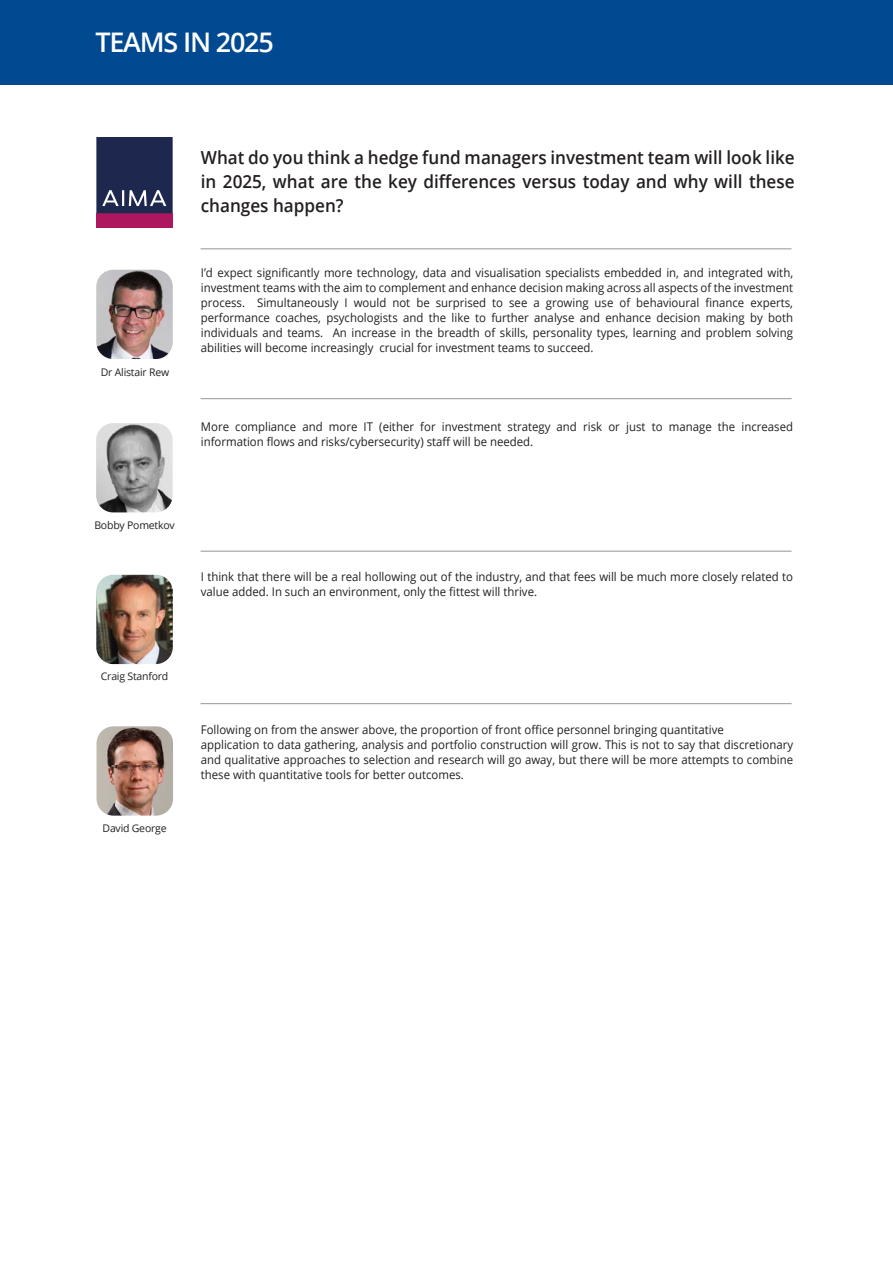
<style>
.page{position:relative;width:893px;height:1263px;background:#fff}
.page>*{position:absolute;margin:0;border:0;box-sizing:border-box;transform-origin:0 0}
.t1{font:600 27px "Open Sans";letter-spacing:-.045em;color:#fff}
.t2{font:600 18px/24px "Open Sans";color:#231f20;text-align:justify;scale:.95 1}
.t3{font:12px/15px "Open Sans";color:#231f20;scale:.95 1}
.t4{font:10.5px "Open Sans";letter-spacing:-.02em;color:#231f20}
</style>
<div class="page">
<div style="left:0;top:0;width:893px;height:85px;background:#014990"></div>
<img style="left:96px;top:270px;width:77px;height:89px">
<img style="left:96px;top:575px;width:77px;height:89px">
<hr style="left:201px;top:248px;width:591px;height:1px;background:#939598">
<hr style="left:201px;top:398px;width:591px;height:1px;background:#939598">
<hr style="left:201px;top:551px;width:591px;height:1px;background:#939598">
<hr style="left:201px;top:703px;width:591px;height:1px;background:#939598">
<img style="left:96px;top:423px;width:77px;height:89px">
<img style="left:97px;top:726px;width:76px;height:90px">
<div style="left:96px;top:213px;width:77px;height:15px;background:#ac1760"></div>
<svg style="left:96px;top:137px;width:77px;height:76px;background:#2d3558"></svg>
<h1 class="t1" style="left:95px;top:24px;width:180px">TEAMS IN 2025</h1>
<h2 class="t2" style="left:201px;top:145px;width:627px">What do you think a hedge fund managers investment team will look like in 2025, what are the key differences versus today and why will these changes happen?</h2>
<p class="t4" style="left:101px;top:365px;width:70px">Dr Alistair Rew</p>
<p class="t3" style="left:201px;top:265px;width:625px;text-align:justify">I’d expect significantly more technology, data and visualisation specialists embedded in, and integrated with, investment teams with the aim to complement and enhance decision making across all aspects of the investment process. Simultaneously I would not be surprised to see a growing use of behavioural finance experts, performance coaches, psychologists and the like to further analyse and enhance decision making by both individuals and teams. An increase in the breadth of skills, personality types, learning and problem solving abilities will become increasingly crucial for investment teams to succeed.</p>
<p class="t3" style="left:201px;top:419px;width:625px">More compliance and more IT (either for investment strategy and risk or just to manage the increased information flows and risks/cybersecurity) staff will be needed.</p>
<p class="t4" style="left:94px;top:518px;width:82px">Bobby Pometkov</p>
<p class="t3" style="left:201px;top:569px;width:625px">I think that there will be a real hollowing out of the industry, and that fees will be much more closely related to value added. In such an environment, only the fittest will thrive.</p>
<p class="t4" style="left:101px;top:669px;width:69px">Craig Stanford</p>
<p class="t4" style="left:103px;top:821px;width:66px">David George</p>
<p class="t3" style="left:201px;top:721px;width:625px">Following on from the answer above, the proportion of front office personnel bringing quantitative<br>application to data gathering, analysis and portfolio construction will grow. This is not to say that discretionary and qualitative approaches to selection and research will go away, but there will be more attempts to combine these with quantitative tools for better outcomes.</p>
</div>
